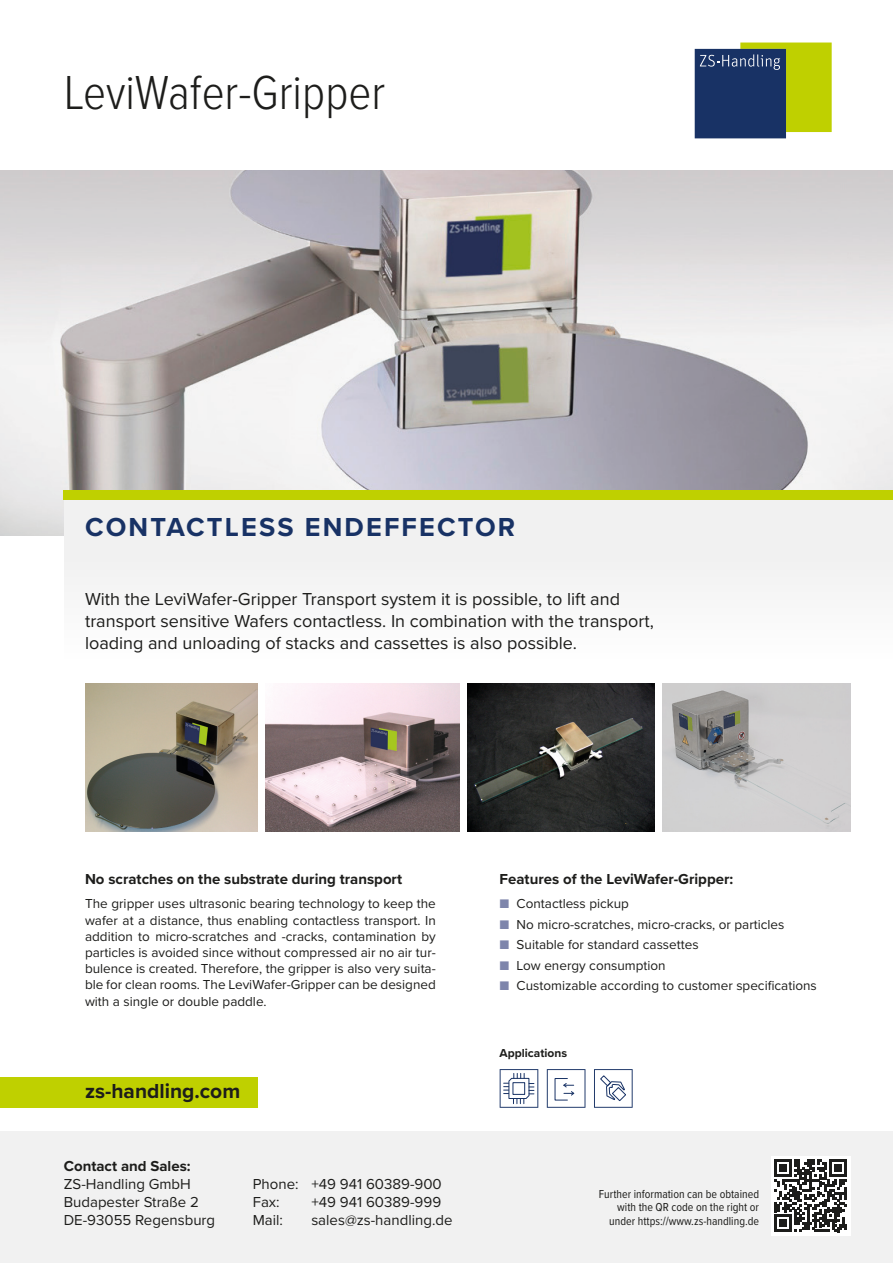
<style>
.page{position:relative;width:893px;height:1263px;background:#fff}
.page>*{position:absolute;margin:0;border:0;box-sizing:border-box;transform-origin:0 0}
.head_oben{font:300 49.5px "Proxima Nova Cond";color:#1d1d1b}
.subhead_blau_versal{font:700 27px "Proxima Nova";letter-spacing:.08em;color:#183265}
.green_button{font:700 21px "Proxima Nova";color:#1d1d1b}
.subline{font:18px/21.6px "Proxima Nova";color:#1d1d1b}
.adress{font:15px "Proxima Nova";color:#1d1d1b}
.body_bold_subline{font:700 15px "Proxima Nova";color:#1d1d1b}
.adress_bold{font:700 15px "Proxima Nova";color:#1d1d1b}
.body{font:13.5px/16.2px "Proxima Nova";color:#1d1d1b;text-align:justify}
.weitere_informatione{font:12px "Proxima Nova Cond";color:#1d1d1b}
.Einsatzmöglichkeiten{font:700 12px "Proxima Nova";color:#1d1d1b}
.s1{font-family:"Proxima Nova Cond";font-size:15px;color:#7e85ab}
</style>
<div class="page">
<img style="left:0;top:170px;width:893px;height:366px">
<img style="left:266px;top:683px;width:193px;height:148px">
<img style="left:468px;top:683px;width:186px;height:148px">
<img style="left:663px;top:683px;width:187px;height:148px">
<img style="left:85px;top:683px;width:172px;height:148px">
<div style="left:64px;top:500px;width:829px;height:159px;background:#f1f1f1"></div>
<div style="left:0;top:1131px;width:893px;height:132px;background:#f1f1f1"></div>
<svg style="left:695px;top:43px;width:137px;height:95px;background:#5d734c"></svg>
<div style="left:64px;top:490px;width:829px;height:10px;background:#bfd000"></div>
<div style="left:0;top:1077px;width:258px;height:30px;background:#bfd000"></div>
<svg style="left:547px;top:1069px;width:38px;height:39px"></svg>
<svg style="left:594px;top:1069px;width:39px;height:39px"></svg>
<svg style="left:500px;top:1069px;width:38px;height:39px"></svg>
<div style="left:771px;top:1156px;width:79px;height:79px;background:#fff"></div>
<svg style="left:774px;top:1159px;width:73px;height:73px"></svg>
<p class="head_oben" style="left:64px;top:56px;width:323px">LeviWafer-Gripper</p>
<p class="subhead_blau_versal" style="left:85px;top:507px;width:432px">CONTACTLESS ENDEFFECTOR</p>
<p class="subline" style="left:85px;top:588px;width:570px">With the LeviWafer-Gripper Transport system it is possible, to lift and transport sensitive Wafers contactless. In combination with the transport, loading and unloading of stacks and cassettes is also possible.</p>
<p class="body_bold_subline" style="left:85px;top:867px;width:319px">No scratches on the substrate during transport</p>
<p class="body" style="left:85px;top:895px;width:352px">The gripper uses ultrasonic bearing technology to keep the wafer at a distance, thus enabling contactless transport. In addition to micro-scratches and -cracks, contamination by particles is avoided since without compressed air no air tur&shy;bulence is created. Therefore, the gripper is also very suita&shy;ble for clean rooms. The LeviWafer-Gripper can be designed with a single or double paddle.</p>
<p class="green_button" style="left:85px;top:1075px;width:157px">zs-handling.com</p>
<p class="adress_bold" style="left:64px;top:1154px;width:128px">Contact and Sales:</p>
<p class="adress" style="left:64px;top:1172px;width:129px">ZS-Handling GmbH</p>
<p class="adress" style="left:64px;top:1190px;width:137px">Budapester Straße 2</p>
<p class="adress" style="left:64px;top:1208px;width:153px">DE-93055 Regensburg</p>
<p class="adress" style="left:253px;top:1172px;width:190px">Phone: +49 941 60389-900</p>
<p class="adress" style="left:253px;top:1190px;width:28px">Fax:</p>
<p class="adress" style="left:311px;top:1190px;width:131px">+49 941 60389-999</p>
<p class="adress" style="left:253px;top:1208px;width:32px">Mail:</p>
<p class="adress" style="left:311px;top:1208px;width:143px">sales@zs-handling.de</p>
<p class="body_bold_subline" style="left:500px;top:867px;width:235px">Features of the LeviWafer-Gripper:</p>
<p class="body" style="left:500px;top:895px;width:131px"><span class="s1">■</span> Contactless pickup</p>
<p class="body" style="left:500px;top:915px;width:286px"><span class="s1">■</span> No micro-scratches, micro-cracks, or particles</p>
<p class="body" style="left:500px;top:936px;width:200px"><span class="s1">■</span> Suitable for standard cassettes</p>
<p class="body" style="left:500px;top:956px;width:168px"><span class="s1">■</span> Low energy consumption</p>
<p class="body" style="left:500px;top:977px;width:319px"><span class="s1">■</span> Customizable according to customer specifications</p>
<p class="Einsatzmöglichkeiten" style="left:500px;top:1044px;width:69px">Applications</p>
<p class="weitere_informatione" style="left:599px;top:1185px;width:162px">Further information can be obtained</p>
<p class="weitere_informatione" style="left:617px;top:1198px;width:143px">with the QR code on the right or</p>
<p class="weitere_informatione" style="left:609px;top:1212px;width:151px">under https://www.zs-handling.de</p>
</div>
